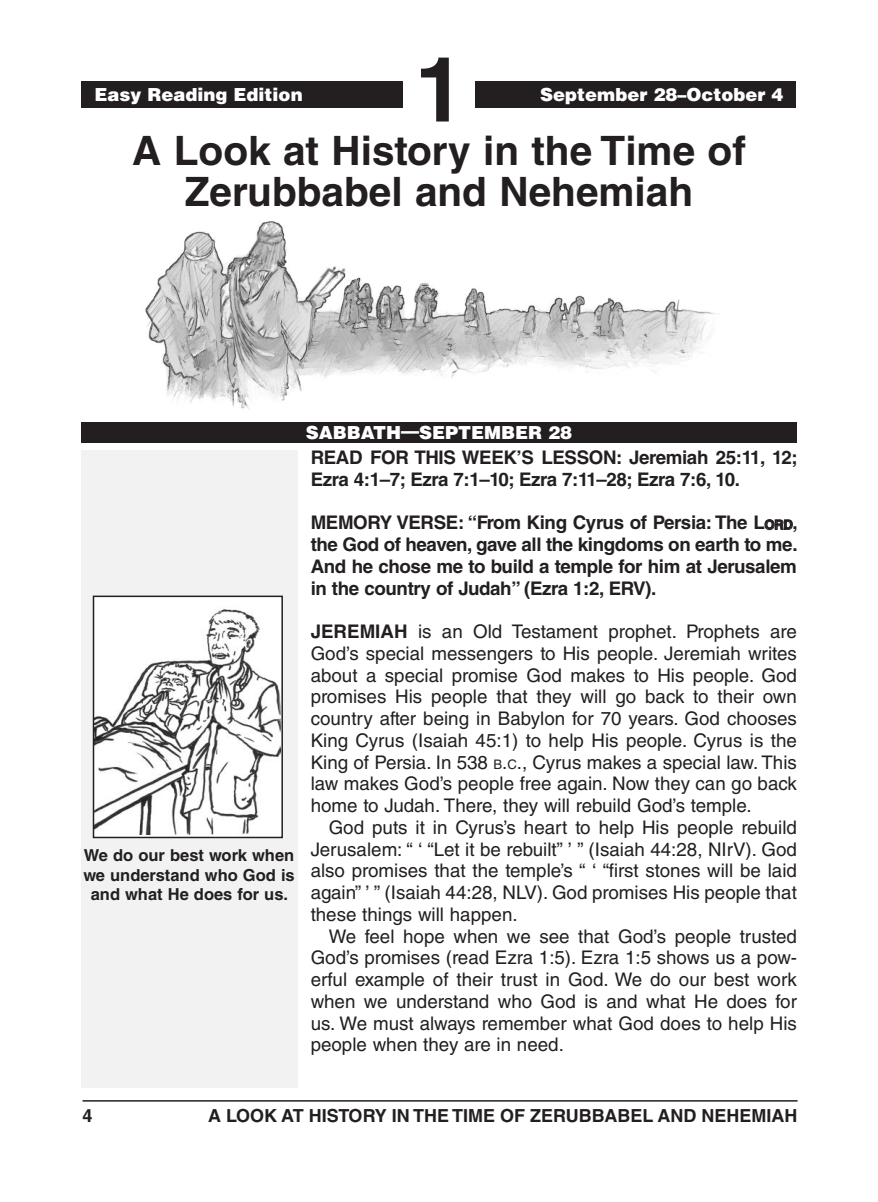
<style>
.page{position:relative;width:878px;height:1202px;background:#fff}
.page>*{position:absolute;margin:0;border:0;box-sizing:border-box;transform-origin:0 0}
.Lesson_Number{font:700 90px "Helvetica LT Std";color:#231f20}
.Lesson_Title{font:700 40.5px/40.5px "Helvetica LT Std";color:#231f20;text-align:center}
.Body_Text{font:18.75px/21.8px "Helvetica LT Std";color:#231f20;text-align:justify}
.Body_Text_NoIndent_S{font:18.75px/21.8px "Helvetica LT Std";color:#231f20;text-align:justify}
.Body_Text_NoIndent_B{font:700 18.75px/21.8px "Helvetica LT Std";letter-spacing:-.02em;color:#231f20}
.Footer_-_Right{font:700 18px "Helvetica LT Std";color:#231f20}
.Running_Head_-_Right{font:900 18px "Helvetica LT Std";color:#fff}
.Definitions_Heading{font:900 18px "Helvetica LT Std";color:#fff}
.Image_Captions{font:700 16.5px/19.5px "Helvetica LT Std";color:#231f20;text-align:center}
.s1{font-size:13.2px}
.s2{font-weight:700}
.s3{font-style:inherit}
</style>
<div class="page">
<hr style="left:82px;top:1100px;width:715px;height:1px;background:#231f20">
<div style="left:81px;top:450px;width:216px;height:637px;background:#f2f2f3"></div>
<div style="left:82px;top:81px;width:321px;height:27px;background:#231f20"></div>
<div style="left:472px;top:81px;width:323px;height:27px;background:#231f20"></div>
<div style="left:405px;top:55px;width:69px;height:76px;background:#fff"></div>
<div style="left:81px;top:422px;width:715px;height:20px;background:#231f20"></div>
<img style="left:145px;top:221px;width:571px;height:188px">
<svg style="left:764px;top:519px;width:28px;height:11px"></svg>
<img style="left:96px;top:598px;width:184px;height:236px">
<div style="left:93px;top:595px;width:190px;height:243px;border:2px solid #231f20"></div>
<p class="Running_Head_-_Right" style="left:94px;top:82px;width:210px">Easy Reading Edition</p>
<p class="Lesson_Number" style="left:415px;top:35px;width:52px">1</p>
<p class="Running_Head_-_Right" style="left:540px;top:82px;width:245px">September 28–October 4</p>
<p class="Lesson_Title" style="left:132px;top:130px;width:615px">A Look at History in the Time of<br>Zerubbabel and Nehemiah</p>
<p class="Image_Captions" style="left:83px;top:845px;width:213px">We do our best work when we understand who God is and what He does for us.</p>
<p class="Definitions_Heading" style="left:306px;top:420px;width:268px">SABBATH—SEPTEMBER 28</p>
<p class="Body_Text_NoIndent_B" style="left:310px;top:446px;width:488px">READ FOR THIS WEEK’S LESSON: Jeremiah 25:11, 12;<br>Ezra 4:1–7; Ezra 7:1–10; Ezra 7:11–28; Ezra 7:6, 10.</p>
<p class="Body_Text_NoIndent_B" style="left:310px;top:511px;width:488px;text-align:justify">MEMORY VERSE: “From King Cyrus of Persia: The L<span class="s1">ord</span>, the God of heaven, gave all the kingdoms on earth to me.<br>And he chose me to build a temple for him at Jerusalem in the country of Judah” (Ezra 1:2, ERV).</p>
<p class="Body_Text_NoIndent_S" style="left:310px;top:620px;width:488px"><span class="s2">JEREMIAH</span> is an Old Testament prophet. Prophets are God’s special messengers to His people. Jeremiah writes about a special promise God makes to His people. God promises His people that they will go back to their own country after being in Babylon for 70 years. God chooses King Cyrus (Isaiah 45:1) to help His people. Cyrus is the King of Persia. In 538 <span class="s1">b</span><span class="s3">.</span><span class="s1">c</span><span class="s3">.</span>, Cyrus makes a special law. This law makes God’s people free again. Now they can go back home to Judah. There, they will rebuild God’s temple.</p>
<p class="Body_Text" style="left:310px;top:816px;width:488px;text-indent:18px">God puts it in Cyrus’s heart to help His people rebuild Jerusalem: “ ‘ “Let it be rebuilt” ’ ” (Isaiah 44:28, NIrV). God also promises that the temple’s “ ‘ “first stones will be laid again” ’ ” (Isaiah 44:28, NLV). God promises His people that these things will happen.</p>
<p class="Body_Text" style="left:310px;top:925px;width:488px;text-indent:18px">We feel hope when we see that God’s people trusted God’s promises (read Ezra 1:5). Ezra 1:5 shows us a pow&shy;erful example of their trust in God. We do our best work when we understand who God is and what He does for us. We must always remember what God does to help His people when they are in need.</p>
<p class="Footer_-_Right" style="left:82px;top:1104px;width:12px">4</p>
<p class="Footer_-_Right" style="left:208px;top:1104px;width:591px">A LOOK AT HISTORY IN THE TIME OF ZERUBBABEL AND NEHEMIAH</p>
</div>
